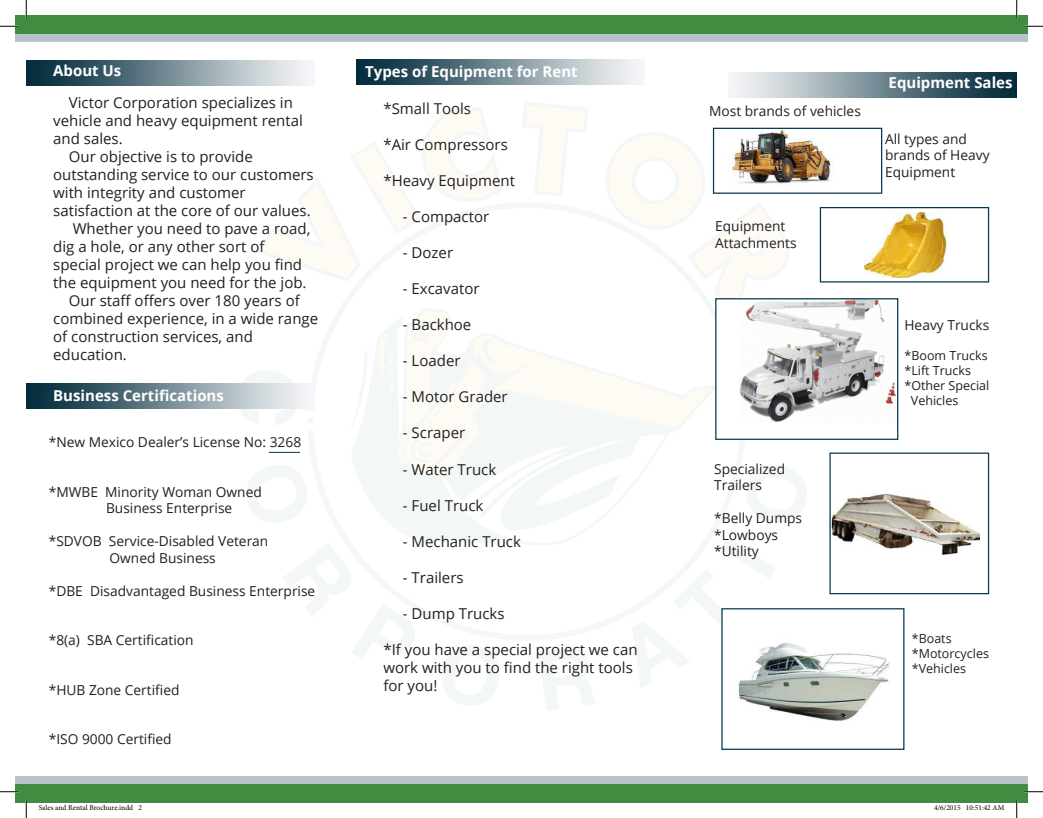
<style>
.page{position:relative;width:1043px;height:818px;background:#fff}
.page>*{position:absolute;margin:0;border:0;box-sizing:border-box;transform-origin:0 0}
.t1{font:15px/18px "Open Sans";color:#231f20}
.t2{font:700 15px "Open Sans";color:#fff}
.t3{font:13.75px/16.5px "Open Sans";color:#231f20}
.t4{font:12.5px/15px "Open Sans";color:#231f20}
.t5{font:7.5px "Minion Pro";color:#000}
</style>
<div class="page">
<svg style="left:237px;top:102px;width:580px;height:609px"></svg>
<svg style="left:404px;top:336px;width:308px;height:138px"></svg>
<div style="left:716px;top:299px;width:181px;height:140px;background:#fff"></div>
<img style="left:739px;top:300px;width:157px;height:122px">
<div style="left:715px;top:298px;width:183px;height:142px;border:1px solid #05374d"></div>
<img style="left:831px;top:494px;width:148px;height:61px">
<div style="left:829px;top:452px;width:160px;height:142px;border:1px solid #05374d"></div>
<div style="left:722px;top:608px;width:181px;height:141px;background:#fff"></div>
<img style="left:738px;top:642px;width:151px;height:79px">
<div style="left:721px;top:608px;width:183px;height:141px;border:1px solid #05374d"></div>
<div style="left:713px;top:128px;width:168px;height:65px;background:#fff"></div>
<img style="left:730px;top:130px;width:103px;height:54px">
<div style="left:713px;top:128px;width:169px;height:66px;border:1px solid #05374d"></div>
<img style="left:864px;top:212px;width:84px;height:65px">
<div style="left:819px;top:207px;width:170px;height:75px;border:1px solid #05374d"></div>
<div style="left:15px;top:15px;width:1013px;height:19px;background:#418c41"></div>
<div style="left:15px;top:34px;width:1013px;height:7px;background:#b9c3c7"></div>
<div style="left:15px;top:784px;width:1013px;height:18px;background:#418c41"></div>
<div style="left:15px;top:776px;width:1013px;height:8px;background:#b9c3c7"></div>
<img style="left:26px;top:407px;width:288px;height:1px">
<img style="left:26px;top:60px;width:285px;height:1px">
<img style="left:356px;top:60px;width:286px;height:24px">
<img style="left:26px;top:61px;width:286px;height:25px">
<img style="left:26px;top:383px;width:288px;height:24px">
<img style="left:731px;top:73px;width:285px;height:25px">
<hr style="left:269px;top:452px;width:31px;height:1px;background:#05374d">
<svg style="left:0;top:25px;width:19px;height:2px"></svg>
<svg style="left:1024px;top:25px;width:18px;height:2px"></svg>
<svg style="left:0;top:791px;width:19px;height:1px"></svg>
<svg style="left:1024px;top:791px;width:18px;height:1px"></svg>
<svg style="left:25px;top:0;width:2px;height:19px"></svg>
<svg style="left:25px;top:799px;width:2px;height:19px"></svg>
<svg style="left:1016px;top:0;width:1px;height:19px"></svg>
<svg style="left:1015px;top:799px;width:2px;height:19px"></svg>
<svg style="left:966px;top:802px;width:38px;height:1px"></svg>
<p class="t2" style="left:53px;top:60px;width:70px">About Us</p>
<p class="t1" style="left:69px;top:93px;width:225px">Victor Corporation specializes in</p>
<p class="t1" style="left:53px;top:111px;width:251px">vehicle and heavy equipment rental</p>
<p class="t1" style="left:53px;top:129px;width:71px">and sales.</p>
<p class="t1" style="left:69px;top:147px;width:185px">Our objective is to provide</p>
<p class="t1" style="left:53px;top:165px;width:262px">outstanding service to our customers</p>
<p class="t1" style="left:53px;top:183px;width:194px">with integrity and customer</p>
<p class="t1" style="left:53px;top:201px;width:259px">satisfaction at the core of our values.</p>
<p class="t1" style="left:73px;top:219px;width:239px">Whether you need to pave a road,</p>
<p class="t1" style="left:53px;top:237px;width:213px">dig a hole, or any other sort of</p>
<p class="t1" style="left:53px;top:255px;width:250px">special project we can help you find</p>
<p class="t1" style="left:53px;top:273px;width:255px">the equipment you need for the job.</p>
<p class="t1" style="left:69px;top:291px;width:232px">Our staff offers over 180 years of</p>
<p class="t1" style="left:53px;top:309px;width:266px">combined experience, in a wide range</p>
<p class="t1" style="left:53px;top:327px;width:201px">of construction services, and</p>
<p class="t1" style="left:53px;top:345px;width:75px">education.</p>
<p class="t2" style="left:53px;top:384px;width:172px">Business Certifications</p>
<p class="t3" style="left:49px;top:433px;width:254px">*New Mexico Dealer’s License No: 3268</p>
<p class="t3" style="left:106px;top:483px;width:157px;text-indent:-57px">*MWBE Minority Woman Owned<br>Business Enterprise</p>
<p class="t3" style="left:49px;top:532px;width:221px;text-align:center">*SDVOB Service-Disabled Veteran<br>Owned Business</p>
<p class="t3" style="left:49px;top:582px;width:268px">*DBE Disadvantaged Business Enterprise</p>
<p class="t3" style="left:49px;top:631px;width:146px">*8(a) SBA Certification</p>
<p class="t3" style="left:49px;top:681px;width:132px">*HUB Zone Certified</p>
<p class="t3" style="left:49px;top:730px;width:124px">*ISO 9000 Certified</p>
<p class="t2" style="left:365px;top:61px;width:214px">Types of Equipment for Rent</p>
<p class="t1" style="left:383px;top:99px;width:89px">*Small Tools</p>
<p class="t1" style="left:383px;top:135px;width:126px">*Air Compressors</p>
<p class="t1" style="left:383px;top:171px;width:133px">*Heavy Equipment</p>
<p class="t1" style="left:403px;top:207px;width:88px">- Compactor</p>
<p class="t1" style="left:403px;top:243px;width:52px">- Dozer</p>
<p class="t1" style="left:403px;top:279px;width:78px">- Excavator</p>
<p class="t1" style="left:403px;top:315px;width:70px">- Backhoe</p>
<p class="t1" style="left:403px;top:351px;width:59px">- Loader</p>
<p class="t1" style="left:403px;top:387px;width:106px">- Motor Grader</p>
<p class="t1" style="left:403px;top:423px;width:64px">- Scraper</p>
<p class="t1" style="left:403px;top:459px;width:95px">- Water Truck</p>
<p class="t1" style="left:403px;top:495px;width:82px">- Fuel Truck</p>
<p class="t1" style="left:403px;top:531px;width:120px">- Mechanic Truck</p>
<p class="t1" style="left:403px;top:567px;width:62px">- Trailers</p>
<p class="t1" style="left:403px;top:603px;width:103px">- Dump Trucks</p>
<p class="t1" style="left:383px;top:639px;width:256px">*If you have a special project we can work with you to find the right tools for you!</p>
<p class="t3" style="left:709px;top:102px;width:153px">Most brands of vehicles</p>
<p class="t3" style="left:715px;top:218px;width:83px">Equipment<br>Attachments</p>
<p class="t2" style="left:888px;top:72px;width:125px">Equipment Sales</p>
<p class="t3" style="left:885px;top:130px;width:106px">All types and brands of Heavy<br>Equipment</p>
<p class="t3" style="left:714px;top:460px;width:72px">Specialized<br>Trailers</p>
<p class="t3" style="left:714px;top:509px;width:89px">*Belly Dumps *Lowboys *Utility</p>
<p class="t3" style="left:904px;top:317px;width:86px">Heavy Trucks</p>
<p class="t4" style="left:904px;top:348px;width:85px">*Boom Trucks</p>
<p class="t4" style="left:904px;top:363px;width:68px">*Lift Trucks</p>
<p class="t4" style="left:904px;top:378px;width:86px">*Other Special</p>
<p class="t4" style="left:911px;top:393px;width:49px">Vehicles</p>
<p class="t4" style="left:911px;top:630px;width:79px">*Boats *Motorcycles *Vehicles</p>
<p class="t5" style="left:39px;top:803px;width:105px">Sales and Rental Brochure.indd 2</p>
<p class="t5" style="left:934px;top:803px;width:72px">4/6/2015 10:51:42 AM</p>
</div>
